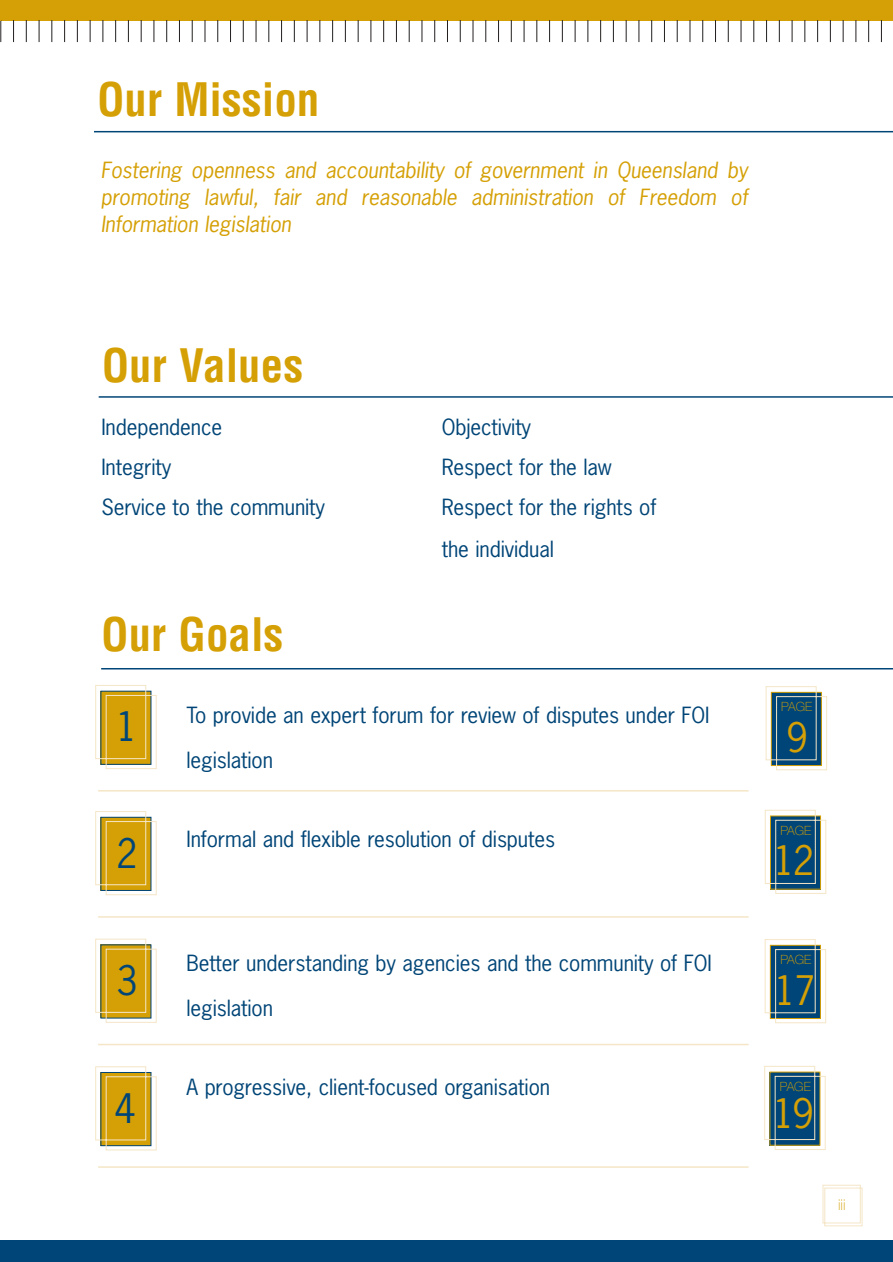
<style>
.page{position:relative;width:893px;height:1262px;background:#fff}
.page>*{position:absolute;margin:0;border:0;box-sizing:border-box;transform-origin:0 0}
.t1{font:700 condensed 45px "Helvetica";color:#d5a006}
.t2{font:38.25px "News Gothic";color:#d5a006}
.t3{font:38.25px "News Gothic";color:#004577}
.t4{font:21px/45px "News Gothic";letter-spacing:-.005em;color:#004577}
.t5{font:italic 21px/27px "News Gothic";letter-spacing:-.005em;color:#d5a006;text-align:justify}
.t6{font:100 15px "Helvetica Neue";color:#d5a006}
.t7{font:100 12.75px "Helvetica Neue";color:#d5a006}
</style>
<div class="page">
<div style="left:0;top:1240px;width:892px;height:21px;background:#004577"></div>
<div style="left:0;top:0;width:892px;height:20px;background:#d5a006"></div>
<svg style="left:13px;top:20px;width:1px;height:22px"></svg>
<svg style="left:26px;top:20px;width:1px;height:22px"></svg>
<svg style="left:39px;top:20px;width:1px;height:22px"></svg>
<svg style="left:51px;top:20px;width:1px;height:22px"></svg>
<svg style="left:64px;top:20px;width:1px;height:22px"></svg>
<svg style="left:77px;top:20px;width:1px;height:22px"></svg>
<svg style="left:90px;top:20px;width:1px;height:22px"></svg>
<svg style="left:102px;top:20px;width:1px;height:22px"></svg>
<svg style="left:115px;top:20px;width:1px;height:22px"></svg>
<svg style="left:128px;top:20px;width:1px;height:22px"></svg>
<svg style="left:141px;top:20px;width:1px;height:22px"></svg>
<svg style="left:153px;top:20px;width:1px;height:22px"></svg>
<svg style="left:166px;top:20px;width:1px;height:22px"></svg>
<svg style="left:179px;top:20px;width:1px;height:22px"></svg>
<svg style="left:192px;top:20px;width:1px;height:22px"></svg>
<svg style="left:205px;top:20px;width:1px;height:22px"></svg>
<svg style="left:217px;top:20px;width:1px;height:22px"></svg>
<svg style="left:230px;top:20px;width:1px;height:22px"></svg>
<svg style="left:243px;top:20px;width:1px;height:22px"></svg>
<svg style="left:256px;top:20px;width:1px;height:22px"></svg>
<svg style="left:268px;top:20px;width:1px;height:22px"></svg>
<svg style="left:281px;top:20px;width:1px;height:22px"></svg>
<svg style="left:294px;top:20px;width:1px;height:22px"></svg>
<svg style="left:307px;top:20px;width:1px;height:22px"></svg>
<svg style="left:319px;top:20px;width:1px;height:22px"></svg>
<svg style="left:332px;top:20px;width:1px;height:22px"></svg>
<svg style="left:345px;top:20px;width:1px;height:22px"></svg>
<svg style="left:358px;top:20px;width:1px;height:22px"></svg>
<svg style="left:370px;top:20px;width:1px;height:22px"></svg>
<svg style="left:383px;top:20px;width:1px;height:22px"></svg>
<svg style="left:396px;top:20px;width:1px;height:22px"></svg>
<svg style="left:409px;top:20px;width:1px;height:22px"></svg>
<svg style="left:421px;top:20px;width:1px;height:22px"></svg>
<svg style="left:434px;top:20px;width:1px;height:22px"></svg>
<svg style="left:447px;top:20px;width:1px;height:22px"></svg>
<svg style="left:460px;top:20px;width:1px;height:22px"></svg>
<svg style="left:472px;top:20px;width:1px;height:22px"></svg>
<svg style="left:485px;top:20px;width:1px;height:22px"></svg>
<svg style="left:498px;top:20px;width:1px;height:22px"></svg>
<svg style="left:511px;top:20px;width:1px;height:22px"></svg>
<svg style="left:523px;top:20px;width:1px;height:22px"></svg>
<svg style="left:536px;top:20px;width:1px;height:22px"></svg>
<svg style="left:549px;top:20px;width:1px;height:22px"></svg>
<svg style="left:562px;top:20px;width:1px;height:22px"></svg>
<svg style="left:574px;top:20px;width:1px;height:22px"></svg>
<svg style="left:587px;top:20px;width:1px;height:22px"></svg>
<svg style="left:600px;top:20px;width:1px;height:22px"></svg>
<svg style="left:613px;top:20px;width:1px;height:22px"></svg>
<svg style="left:625px;top:20px;width:1px;height:22px"></svg>
<svg style="left:638px;top:20px;width:1px;height:22px"></svg>
<svg style="left:651px;top:20px;width:1px;height:22px"></svg>
<svg style="left:664px;top:20px;width:1px;height:22px"></svg>
<svg style="left:676px;top:20px;width:1px;height:22px"></svg>
<svg style="left:689px;top:20px;width:1px;height:22px"></svg>
<svg style="left:702px;top:20px;width:1px;height:22px"></svg>
<svg style="left:715px;top:20px;width:1px;height:22px"></svg>
<svg style="left:728px;top:20px;width:1px;height:22px"></svg>
<svg style="left:740px;top:20px;width:1px;height:22px"></svg>
<svg style="left:753px;top:20px;width:1px;height:22px"></svg>
<svg style="left:766px;top:20px;width:1px;height:22px"></svg>
<svg style="left:779px;top:20px;width:1px;height:22px"></svg>
<svg style="left:791px;top:20px;width:1px;height:22px"></svg>
<svg style="left:804px;top:20px;width:1px;height:22px"></svg>
<svg style="left:817px;top:20px;width:1px;height:22px"></svg>
<svg style="left:830px;top:20px;width:1px;height:22px"></svg>
<svg style="left:842px;top:20px;width:1px;height:22px"></svg>
<svg style="left:855px;top:20px;width:1px;height:22px"></svg>
<svg style="left:868px;top:20px;width:1px;height:22px"></svg>
<svg style="left:881px;top:20px;width:1px;height:22px"></svg>
<svg style="left:0;top:20px;width:1px;height:22px"></svg>
<hr style="left:99px;top:396px;width:793px;height:2px;background:#004577">
<svg style="left:95px;top:685px;width:62px;height:84px"></svg>
<svg style="left:95px;top:811px;width:62px;height:84px"></svg>
<svg style="left:95px;top:938px;width:62px;height:85px"></svg>
<svg style="left:95px;top:1066px;width:62px;height:84px"></svg>
<hr style="left:98px;top:790px;width:650px;height:1px;background:#f5e6c7">
<hr style="left:98px;top:916px;width:650px;height:1px;background:#f5e6c7">
<hr style="left:98px;top:1043px;width:650px;height:2px;background:#f5e6c7">
<hr style="left:98px;top:1166px;width:650px;height:1px;background:#f5e6c7">
<hr style="left:101px;top:668px;width:791px;height:1px;background:#004577">
<hr style="left:94px;top:131px;width:798px;height:1px;background:#004577">
<svg style="left:765px;top:686px;width:62px;height:84px"></svg>
<svg style="left:764px;top:809px;width:62px;height:85px"></svg>
<svg style="left:764px;top:939px;width:62px;height:84px"></svg>
<svg style="left:764px;top:1066px;width:61px;height:84px"></svg>
<svg style="left:822px;top:1184px;width:40px;height:42px"></svg>
<h1 class="t1" style="left:97px;top:83px;width:224px">Our Mission</h1>
<p class="t5" style="left:101px;top:158px;width:648px">Fostering openness and accountability of government in Queensland by promoting lawful, fair and reasonable administration of Freedom of Information legislation</p>
<h1 class="t1" style="left:102px;top:348px;width:203px">Our Values</h1>
<p class="t4" style="left:101px;top:406px;width:122px">Independence</p>
<p class="t4" style="left:442px;top:406px;width:91px">Objectivity</p>
<p class="t4" style="left:101px;top:446px;width:71px">Integrity</p>
<p class="t4" style="left:442px;top:446px;width:172px">Respect for the law</p>
<p class="t4" style="left:101px;top:486px;width:225px">Service to the community</p>
<p class="t4" style="left:442px;top:487px;width:216px;line-height:42.2px">Respect for the rights of the individual</p>
<h1 class="t1" style="left:101px;top:617px;width:184px">Our Goals</h1>
<h2 class="t3" style="left:116px;top:711px;width:23px">1</h2>
<h2 class="t3" style="left:116px;top:837px;width:23px">2</h2>
<h2 class="t3" style="left:116px;top:965px;width:23px">3</h2>
<h2 class="t3" style="left:115px;top:1093px;width:23px">4</h2>
<p class="t4" style="left:186px;top:694px;width:524px">To provide an expert forum for review of disputes under FOI legislation</p>
<p class="t4" style="left:186px;top:818px;width:370px">Informal and flexible resolution of disputes</p>
<p class="t4" style="left:186px;top:942px;width:527px">Better understanding by agencies and the community of FOI legislation</p>
<p class="t4" style="left:186px;top:1066px;width:365px">A progressive, client-focused organisation</p>
<p class="t7" style="left:781px;top:702px;width:32px">PAGE</p>
<h2 class="t2" style="left:786px;top:722px;width:23px">9</h2>
<p class="t7" style="left:780px;top:826px;width:32px">PAGE</p>
<h2 class="t2" style="left:773px;top:845px;width:42px">12</h2>
<p class="t7" style="left:780px;top:955px;width:32px">PAGE</p>
<h2 class="t2" style="left:774px;top:974px;width:42px">17</h2>
<p class="t7" style="left:779px;top:1082px;width:32px">PAGE</p>
<h2 class="t2" style="left:773px;top:1098px;width:42px">19</h2>
<p class="t6" style="left:838px;top:1199px;width:9px">iii</p>
</div>
